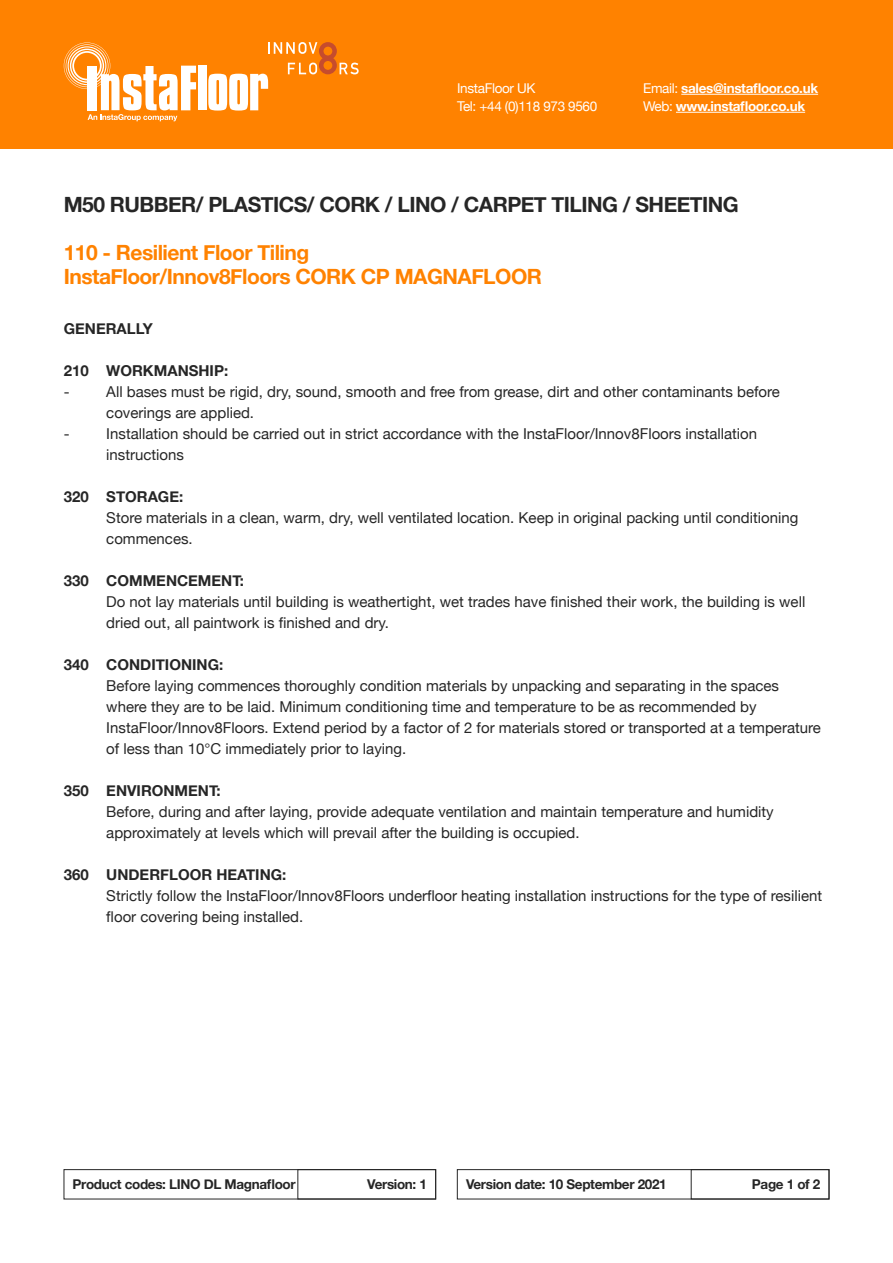
<style>
.page{position:relative;width:893px;height:1263px;background:#fff}
.page>*{position:absolute;margin:0;border:0;box-sizing:border-box;transform-origin:0 0}
.t1{font:700 21px "Helvetica Neue";letter-spacing:-.025em;color:#ff8200}
.t2{font:700 21px "Helvetica Neue";letter-spacing:-.025em;color:#262626}
.t3{font:15px/21px "Helvetica Neue";color:#262626}
.t4{font:700 15px "Helvetica Neue";color:#262626}
.t5{font:700 13.5px "Helvetica Neue";letter-spacing:-.025em;color:#262626}
.t6{font:700 13.5px "Helvetica Neue";letter-spacing:-.025em;color:#fff}
.t7{font:13.5px "Helvetica Neue";letter-spacing:-.025em;color:#fff}
.s1{font-weight:400}
</style>
<div class="page">
<div style="left:0;top:0;width:893px;height:149px;background:#ff8200"></div>
<div style="left:198px;top:66px;width:8px;height:44px;background:#fff"></div>
<svg style="left:64px;top:43px;width:132px;height:78px"></svg>
<hr style="left:681px;top:94px;width:137px;height:1px;background:#fff">
<hr style="left:676px;top:112px;width:129px;height:1px;background:#fff">
<div style="left:64px;top:1169px;width:372px;height:30px;border:1px solid #262626"></div>
<div style="left:298px;top:1169px;width:138px;height:30px;border:1px solid #262626"></div>
<div style="left:457px;top:1169px;width:372px;height:30px;border:1px solid #262626"></div>
<div style="left:691px;top:1169px;width:138px;height:30px;border:1px solid #262626"></div>
<svg style="left:208px;top:42px;width:151px;height:69px"></svg>
<p class="t7" style="left:457px;top:78px;width:80px">InstaFloor UK</p>
<p class="t7" style="left:457px;top:96px;width:142px">Tel: +44 (0)118 973 9560</p>
<p class="t6" style="left:643px;top:77px;width:176px"><span class="s1">Email:</span> sales@instafloor.co.uk</p>
<p class="t6" style="left:643px;top:95px;width:163px"><span class="s1">Web:</span> www.instafloor.co.uk</p>
<p class="t2" style="left:64px;top:188px;width:676px">M50 RUBBER/ PLASTICS/ CORK / LINO / CARPET TILING / SHEETING</p>
<p class="t1" style="left:64px;top:236px;width:247px">110 - Resilient Floor Tiling</p>
<p class="t1" style="left:64px;top:260px;width:480px">InstaFloor/Innov8Floors CORK CP MAGNAFLOOR</p>
<p class="t4" style="left:64px;top:316px;width:91px">GENERALLY</p>
<p class="t4" style="left:64px;top:358px;width:166px">210 WORKMANSHIP:</p>
<p class="t3" style="left:64px;top:382px;width:7px">-</p>
<p class="t3" style="left:106px;top:382px;width:675px">All bases must be rigid, dry, sound, smooth and free from grease, dirt and other contaminants before coverings are applied.</p>
<p class="t3" style="left:64px;top:424px;width:7px">-</p>
<p class="t3" style="left:106px;top:424px;width:652px">Installation should be carried out in strict accordance with the InstaFloor/Innov8Floors installation instructions</p>
<p class="t4" style="left:64px;top:484px;width:121px">320 STORAGE:</p>
<p class="t3" style="left:106px;top:508px;width:694px">Store materials in a clean, warm, dry, well ventilated location. Keep in original packing until conditioning commences.</p>
<p class="t4" style="left:64px;top:568px;width:182px">330 COMMENCEMENT:</p>
<p class="t3" style="left:106px;top:592px;width:700px">Do not lay materials until building is weathertight, wet trades have finished their work, the building is well dried out, all paintwork is finished and dry.</p>
<p class="t4" style="left:64px;top:652px;width:161px">340 CONDITIONING:</p>
<p class="t3" style="left:106px;top:676px;width:716px">Before laying commences thoroughly condition materials by unpacking and separating in the spaces where they are to be laid. Minimum conditioning time and temperature to be as recommended by InstaFloor/Innov8Floors. Extend period by a factor of 2 for materials stored or transported at a temperature of less than 10°C immediately prior to laying.</p>
<p class="t4" style="left:64px;top:778px;width:158px">350 ENVIRONMENT:</p>
<p class="t3" style="left:106px;top:802px;width:669px">Before, during and after laying, provide adequate ventilation and maintain temperature and humidity approximately at levels which will prevail after the building is occupied.</p>
<p class="t4" style="left:64px;top:862px;width:224px">360 UNDERFLOOR HEATING:</p>
<p class="t3" style="left:106px;top:886px;width:717px">Strictly follow the InstaFloor/Innov8Floors underfloor heating installation instructions for the type of resilient floor covering being installed.</p>
<p class="t5" style="left:73px;top:1174px;width:225px">Product codes: LINO DL Magnafloor</p>
<p class="t5" style="left:367px;top:1174px;width:61px">Version: 1</p>
<p class="t5" style="left:466px;top:1174px;width:202px">Version date: 10 September 2021</p>
<p class="t5" style="left:752px;top:1174px;width:70px">Page 1 of 2</p>
</div>
